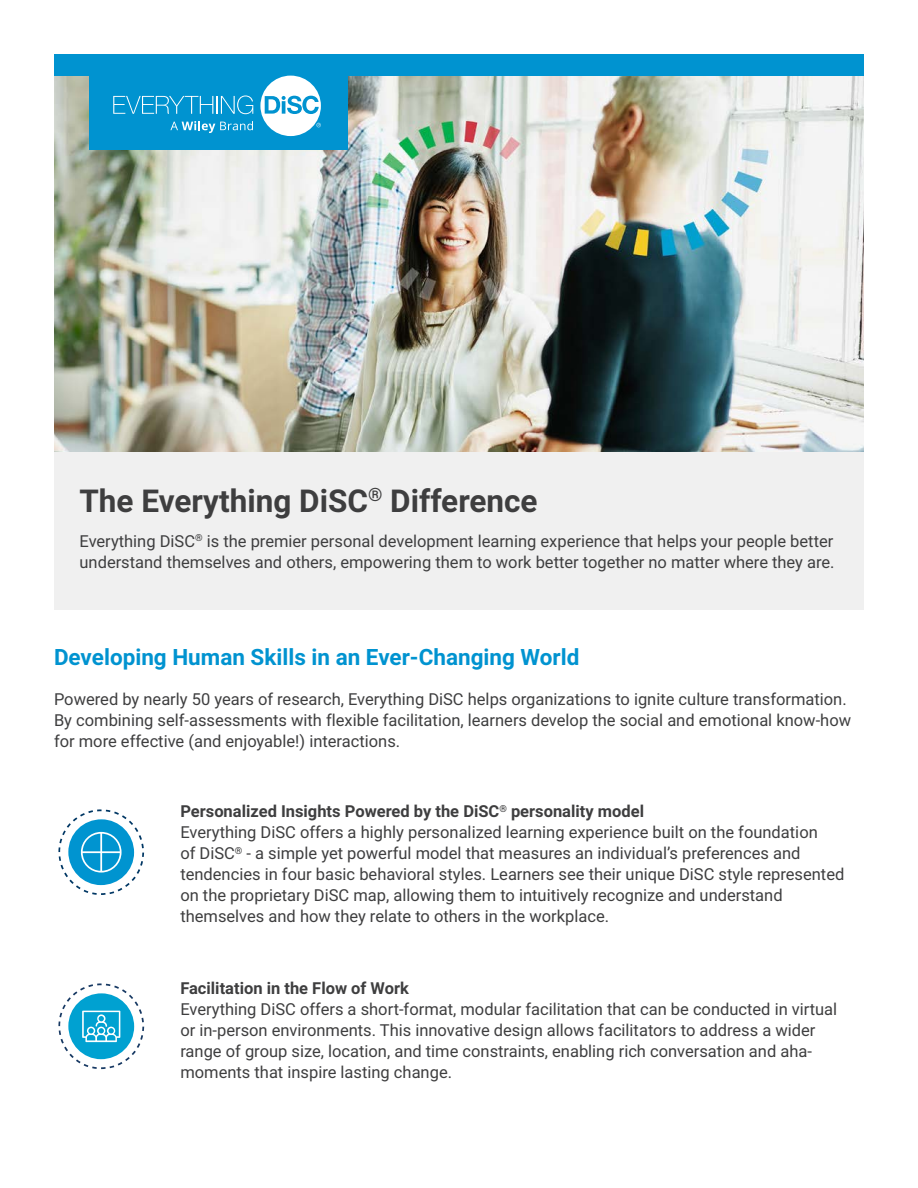
<style>
.page{position:relative;width:918px;height:1188px;background:#fff}
.page>*{position:absolute;margin:0;border:0;box-sizing:border-box;transform-origin:0 0}
.t1{font:700 31.5px "Roboto";color:#3e3e3f}
.t2{font:700 22.5px "Roboto";color:#0093d0}
.t3{font:16.5px/21px "Roboto";color:#3e3e3f}
.t4{font:700 16.5px "Roboto";color:#3e3e3f}
</style>
<div class="page">
<div style="left:54px;top:54px;width:810px;height:555px;background:#f0f0f0"></div>
<img style="left:54px;top:76px;width:810px;height:375px">
<div style="left:54px;top:54px;width:810px;height:22px;background:#0093d0"></div>
<div style="left:90px;top:54px;width:258px;height:95px;background:#0093d0"></div>
<svg style="left:113px;top:96px;width:140px;height:18px"></svg>
<svg style="left:260px;top:76px;width:61px;height:60px"></svg>
<svg style="left:170px;top:121px;width:83px;height:12px"></svg>
<svg style="left:58px;top:809px;width:86px;height:86px"></svg>
<svg style="left:58px;top:983px;width:86px;height:86px"></svg>
<p class="t1" style="left:80px;top:478px;width:460px">The Everything DiSC<sup>®</sup> Difference</p>
<p class="t3" style="left:80px;top:530px;width:757px">Everything DiSC<sup>®</sup> is the premier personal development learning experience that helps your people better understand themselves and others, empowering them to work better together no matter where they are.</p>
<p class="t2" style="left:54px;top:641px;width:527px">Developing Human Skills in an Ever-Changing World</p>
<p class="t3" style="left:54px;top:688px;width:799px">Powered by nearly 50 years of research, Everything DiSC helps organizations to ignite culture transformation.<br>By combining self-assessments with flexible facilitation, learners develop the social and emotional know-how for more effective (and enjoyable!) interactions.</p>
<p class="t4" style="left:180px;top:800px;width:465px">Personalized Insights Powered by the DiSC<sup>®</sup> personality model</p>
<p class="t3" style="left:180px;top:821px;width:666px">Everything DiSC offers a highly personalized learning experience built on the foundation<br>of DiSC<sup>®</sup> - a simple yet powerful model that measures an individual’s preferences and tendencies in four basic behavioral styles. Learners see their unique DiSC style represented on the proprietary DiSC map, allowing them to intuitively recognize and understand themselves and how they relate to others in the workplace.</p>
<p class="t4" style="left:180px;top:976px;width:230px">Facilitation in the Flow of Work</p>
<p class="t3" style="left:180px;top:998px;width:658px">Everything DiSC offers a short-format, modular facilitation that can be conducted in virtual or in-person environments. This innovative design allows facilitators to address a wider range of group size, location, and time constraints, enabling rich conversation and aha&shy;moments that inspire lasting change.</p>
</div>
